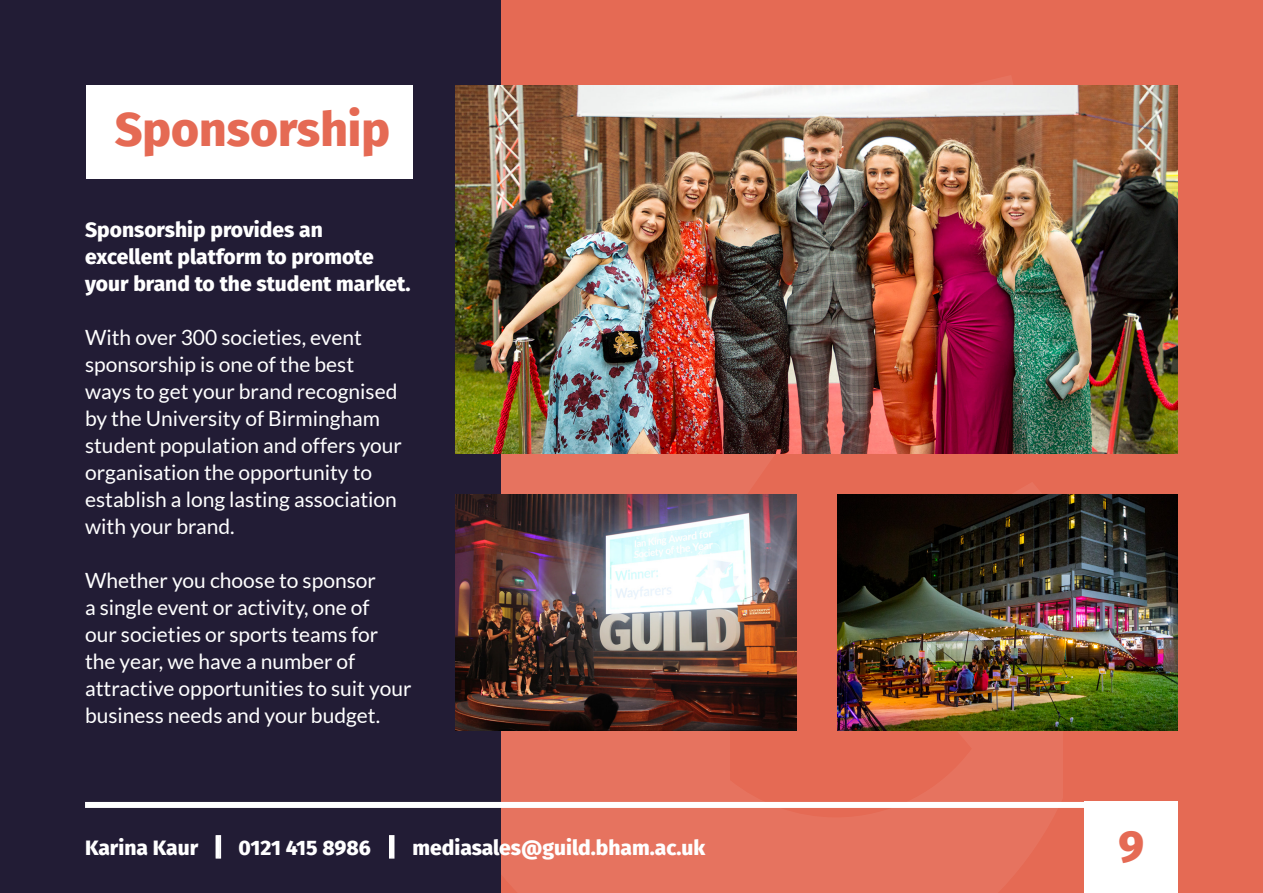
<style>
.page{position:relative;width:1263px;height:893px;background:#fff}
.page>*{position:absolute;margin:0;border:0;box-sizing:border-box;transform-origin:0 0}
.t1{font:800 47.85px "Fira Sans";color:#e56a54}
.t2{font:800 45px "Fira Sans";color:#e56a54}
.t3{font:21px/27px "Lato";color:#fff}
.t4{font:800 21px/27px "Fira Sans";color:#fff}
.s1{font-size:24px}
</style>
<div class="page">
<div style="left:501px;top:0;width:762px;height:893px;background:#e56a54"></div>
<svg style="left:501px;top:76px;width:562px;height:817px;fill:#e6735f"></svg>
<div style="left:0;top:0;width:501px;height:893px;background:#221c35"></div>
<div style="left:85px;top:802px;width:1008px;height:6px;background:#fff"></div>
<div style="left:1084px;top:802px;width:94px;height:91px;background:#fff"></div>
<img style="left:455px;top:85px;width:723px;height:369px">
<img style="left:455px;top:495px;width:341px;height:235px">
<img style="left:837px;top:495px;width:341px;height:235px">
<div style="left:86px;top:85px;width:326px;height:93px;background:#fff"></div>
<h1 class="t1" style="left:115px;top:88px;width:277px">Sponsorship</h1>
<p class="t4" style="left:85px;top:214px;width:327px">Sponsorship provides an excellent platform to promote your brand to the student market.</p>
<p class="t3" style="left:85px;top:323px;width:318px">With over 300 societies, event sponsorship is one of the best ways to get your brand recognised by the University of Birmingham student population and offers your organisation the opportunity to establish a long lasting association with your brand.</p>
<p class="t3" style="left:85px;top:566px;width:328px">Whether you choose to sponsor<br>a single event or activity, one of<br>our societies or sports teams for the year, we have a number of attractive opportunities to suit your business needs and your budget.</p>
<p class="t4" style="left:85px;top:833px;width:622px">Karina Kaur <span class="s1">|</span> 0121 415 8986 <span class="s1">|</span> mediasales@guild.bham.ac.uk</p>
<h2 class="t2" style="left:1118px;top:807px;width:27px">9</h2>
</div>
